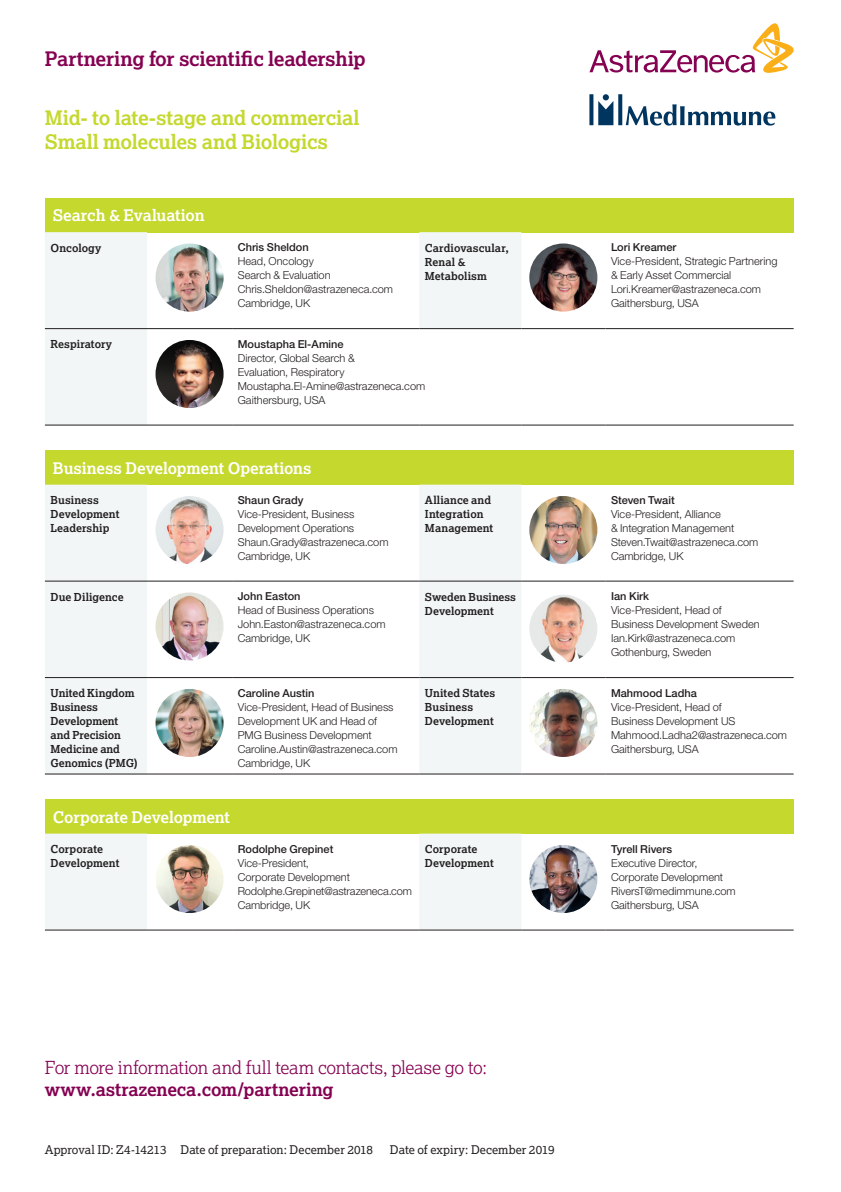
<style>
.page{position:relative;width:841px;height:1192px;background:#fff}
.page>*{position:absolute;margin:0;border:0;box-sizing:border-box;transform-origin:0 0}
.t1{font:700 20px/24px "Lexia";letter-spacing:-.015em;color:#c4d82d}
.t2{font:700 20px "Lexia";letter-spacing:-.015em;color:#850152}
.t3{font:300 18px "Lexia";letter-spacing:-.02em;color:#850152}
.t4{font:700 18px "Lexia";letter-spacing:-.005em;color:#850152}
.t5{font:700 16px "Lexia";letter-spacing:-.01em;color:#fff}
.t6{font:12px "Lexia";color:#231f20}
.t7{font:300 11px/14px "Helvetica Neue LT Std";color:#231f20}
.t8{font:700 11px/14px "Lexia";color:#231f20}
.t9{font:500 11px "Helvetica Neue LT Std";color:#231f20}
</style>
<div class="page">
<svg style="left:589px;top:94px;width:186px;height:31px"></svg>
<svg style="left:589px;top:23px;width:204px;height:50px"></svg>
<div style="left:45px;top:198px;width:748px;height:34px;background:#c4d82d"></div>
<svg style="left:45px;top:232px;width:476px;height:192px"></svg>
<hr style="left:45px;top:328px;width:102px;height:1px;background:#231f20">
<hr style="left:147px;top:328px;width:85px;height:1px;background:#231f20">
<hr style="left:521px;top:328px;width:84px;height:1px;background:#231f20">
<hr style="left:605px;top:328px;width:188px;height:1px;background:#231f20">
<hr style="left:45px;top:424px;width:102px;height:1px;background:#231f20">
<hr style="left:147px;top:424px;width:85px;height:1px;background:#231f20">
<hr style="left:521px;top:424px;width:84px;height:1px;background:#231f20">
<hr style="left:605px;top:424px;width:188px;height:1px;background:#231f20">
<hr style="left:232px;top:328px;width:187px;height:1px;background:#231f20">
<hr style="left:419px;top:328px;width:102px;height:1px;background:#231f20">
<hr style="left:232px;top:424px;width:187px;height:1px;background:#231f20">
<hr style="left:419px;top:424px;width:102px;height:1px;background:#231f20">
<img style="left:155px;top:243px;width:68px;height:68px;border-radius:34px">
<img style="left:529px;top:243px;width:68px;height:68px;border-radius:34px">
<img style="left:155px;top:340px;width:68px;height:68px;border-radius:34px">
<div style="left:45px;top:450px;width:748px;height:34px;background:#c4d82d"></div>
<svg style="left:45px;top:484px;width:476px;height:289px"></svg>
<hr style="left:45px;top:580px;width:102px;height:1px;background:#231f20">
<hr style="left:147px;top:580px;width:85px;height:1px;background:#231f20">
<hr style="left:232px;top:580px;width:187px;height:1px;background:#231f20">
<hr style="left:419px;top:580px;width:102px;height:1px;background:#231f20">
<hr style="left:521px;top:580px;width:84px;height:1px;background:#231f20">
<hr style="left:605px;top:580px;width:188px;height:1px;background:#231f20">
<hr style="left:419px;top:677px;width:102px;height:1px;background:#231f20">
<hr style="left:521px;top:677px;width:84px;height:1px;background:#231f20">
<hr style="left:605px;top:677px;width:188px;height:1px;background:#231f20">
<hr style="left:45px;top:773px;width:102px;height:1px;background:#231f20">
<hr style="left:147px;top:773px;width:85px;height:1px;background:#231f20">
<hr style="left:232px;top:773px;width:187px;height:1px;background:#231f20">
<hr style="left:45px;top:677px;width:102px;height:1px;background:#231f20">
<hr style="left:147px;top:677px;width:85px;height:1px;background:#231f20">
<hr style="left:232px;top:677px;width:187px;height:1px;background:#231f20">
<hr style="left:419px;top:773px;width:102px;height:1px;background:#231f20">
<hr style="left:521px;top:773px;width:84px;height:1px;background:#231f20">
<hr style="left:605px;top:773px;width:188px;height:1px;background:#231f20">
<img style="left:155px;top:496px;width:68px;height:68px;border-radius:34px">
<img style="left:529px;top:496px;width:68px;height:68px;border-radius:34px">
<img style="left:155px;top:592px;width:68px;height:68px;border-radius:34px">
<img style="left:529px;top:594px;width:68px;height:68px;border-radius:34px">
<img style="left:155px;top:688px;width:68px;height:68px;border-radius:34px">
<img style="left:529px;top:688px;width:68px;height:68px;border-radius:34px">
<div style="left:45px;top:799px;width:748px;height:34px;background:#c4d82d"></div>
<svg style="left:45px;top:833px;width:476px;height:96px"></svg>
<hr style="left:45px;top:929px;width:102px;height:1px;background:#231f20">
<hr style="left:147px;top:929px;width:85px;height:1px;background:#231f20">
<hr style="left:232px;top:929px;width:187px;height:1px;background:#231f20">
<hr style="left:419px;top:929px;width:102px;height:1px;background:#231f20">
<hr style="left:521px;top:929px;width:84px;height:1px;background:#231f20">
<hr style="left:605px;top:929px;width:188px;height:1px;background:#231f20">
<img style="left:156px;top:844px;width:67px;height:68px">
<img style="left:529px;top:844px;width:68px;height:68px;border-radius:34px">
<h1 class="t2" style="left:45px;top:46px;width:322px">Partnering for scientific leadership</h1>
<h1 class="t1" style="left:45px;top:105px;width:316px">Mid- to late-stage and commercial<br>Small molecules and Biologics</h1>
<h3 class="t5" style="left:53px;top:205px;width:153px">Search &amp; Evaluation</h3>
<p class="t8" style="left:51px;top:240px;width:52px">Oncology</p>
<p class="t9" style="left:238px;top:241px;width:72px">Chris Sheldon</p>
<p class="t7" style="left:238px;top:254px;width:157px">Head, Oncology<br>Search &amp; Evaluation<br>Chris.Sheldon@astrazeneca.com<br>Cambridge, UK</p>
<p class="t8" style="left:425px;top:240px;width:85px">Cardiovascular,<br>Renal &amp;<br>Metabolism</p>
<p class="t9" style="left:611px;top:241px;width:67px">Lori Kreamer</p>
<p class="t7" style="left:611px;top:254px;width:168px">Vice-President, Strategic Partnering &amp; Early Asset Commercial<br>Lori.Kreamer@astrazeneca.com<br>Gaithersburg, USA</p>
<p class="t8" style="left:51px;top:337px;width:63px">Respiratory</p>
<p class="t9" style="left:238px;top:337px;width:107px">Moustapha El-Amine</p>
<p class="t7" style="left:238px;top:350px;width:189px">Director, Global Search &amp;<br>Evaluation, Respiratory<br>Moustapha.El-Amine@astrazeneca.com<br>Gaithersburg, USA</p>
<h3 class="t5" style="left:53px;top:457px;width:260px">Business Development Operations</h3>
<p class="t8" style="left:51px;top:493px;width:70px">Business<br>Development<br>Leadership</p>
<p class="t9" style="left:238px;top:493px;width:67px">Shaun Grady</p>
<p class="t7" style="left:238px;top:506px;width:152px">Vice-President, Business<br>Development Operations<br>Shaun.Grady@astrazeneca.com<br>Cambridge, UK</p>
<p class="t8" style="left:51px;top:589px;width:75px">Due Diligence</p>
<p class="t9" style="left:238px;top:589px;width:64px">John Easton</p>
<p class="t7" style="left:238px;top:603px;width:149px">Head of Business Operations<br>John.Easton@astrazeneca.com<br>Cambridge, UK</p>
<p class="t8" style="left:51px;top:685px;width:89px">United Kingdom<br>Business<br>Development and Precision<br>Medicine and<br>Genomics (PMG)</p>
<p class="t9" style="left:238px;top:686px;width:78px">Caroline Austin</p>
<p class="t7" style="left:238px;top:699px;width:161px">Vice-President, Head of Business<br>Development UK and Head of<br>PMG Business Development<br>Caroline.Austin@astrazeneca.com<br>Cambridge, UK</p>
<p class="t8" style="left:425px;top:493px;width:70px">Alliance and<br>Integration<br>Management</p>
<p class="t9" style="left:611px;top:493px;width:65px">Steven Twait</p>
<p class="t7" style="left:611px;top:506px;width:149px">Vice-President, Alliance<br>&amp; Integration Management<br>Steven.Twait@astrazeneca.com<br>Cambridge, UK</p>
<p class="t8" style="left:425px;top:589px;width:93px">Sweden Business<br>Development</p>
<p class="t9" style="left:611px;top:589px;width:40px">Ian Kirk</p>
<p class="t7" style="left:611px;top:603px;width:150px">Vice-President, Head of<br>Business Development Sweden<br>Ian.Kirk@astrazeneca.com<br>Gothenburg, Sweden</p>
<p class="t8" style="left:425px;top:685px;width:72px">United States<br>Business<br>Development</p>
<p class="t9" style="left:611px;top:686px;width:87px">Mahmood Ladha</p>
<p class="t7" style="left:611px;top:699px;width:178px">Vice-President, Head of<br>Business Development US<br>Mahmood.Ladha2@astrazeneca.com<br>Gaithersburg, USA</p>
<h3 class="t5" style="left:53px;top:806px;width:179px">Corporate Development</h3>
<p class="t8" style="left:51px;top:841px;width:70px">Corporate<br>Development</p>
<p class="t9" style="left:238px;top:842px;width:97px">Rodolphe Grepinet</p>
<p class="t7" style="left:238px;top:855px;width:176px">Vice-President,<br>Corporate Development<br>Rodolphe.Grepinet@astrazeneca.com<br>Cambridge, UK</p>
<p class="t8" style="left:425px;top:841px;width:70px">Corporate<br>Development</p>
<p class="t9" style="left:611px;top:842px;width:63px">Tyrell Rivers</p>
<p class="t7" style="left:611px;top:855px;width:126px">Executive Director,<br>Corporate Development<br>RiversT@medimmune.com<br>Gaithersburg, USA</p>
<h2 class="t3" style="left:45px;top:1056px;width:443px">For more information and full team contacts, please go to:</h2>
<h2 class="t4" style="left:45px;top:1078px;width:290px">www.astrazeneca.com/partnering</h2>
<p class="t6" style="left:45px;top:1141px;width:330px">Approval ID: Z4-14213 Date of preparation: December 2018</p>
<p class="t6" style="left:390px;top:1141px;width:166px">Date of expiry: December 2019</p>
</div>
